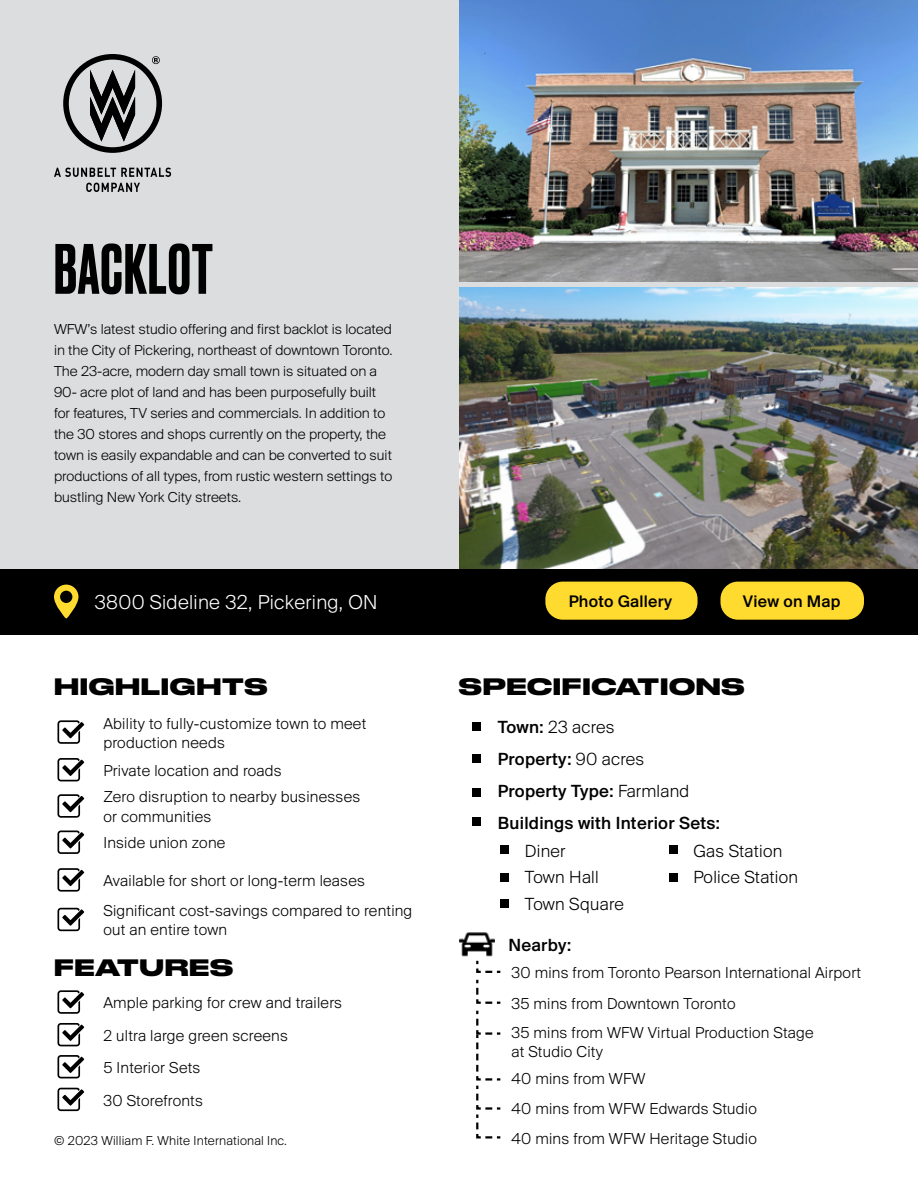
<style>
.page{position:relative;width:918px;height:1188px;background:#fff}
.page>*{position:absolute;margin:0;border:0;box-sizing:border-box;transform-origin:0 0}
.t1{font:500 66.9px "Druk";letter-spacing:.015em;color:#000}
.t2{font:700 22.35px "Druk Wide";letter-spacing:.03em;color:#000}
.t3{font:300 21px "Suisse BP Intl";letter-spacing:.015em;color:#fff}
.t4{font:500 18.3px/32.2px "Suisse BP Intl";letter-spacing:.015em;color:#000}
.t5{font:300 18.3px "Suisse BP Intl";letter-spacing:.015em;color:#000}
.t6{font:500 17.4px "Suisse BP Intl";letter-spacing:.015em;color:#000}
.t7{font:300 16.5px/19.5px "Suisse BP Intl";letter-spacing:.015em;color:#000}
.t8{font:300 15px/21px "Suisse BP Intl";color:#000}
.t9{font:300 13.5px "Suisse BP Intl";letter-spacing:.015em;color:#000}
.s1{font-weight:300}
</style>
<div class="page">
<div style="left:0;top:0;width:918px;height:620px;background:#dcddde"></div>
<img style="left:459px;top:0;width:459px;height:281px">
<div style="left:0;top:569px;width:918px;height:65px;background:#000"></div>
<svg style="left:54px;top:585px;width:24px;height:34px"></svg>
<div style="left:720px;top:582px;width:144px;height:38px;background:#ffda2f;border-radius:17px"></div>
<svg style="left:57px;top:720px;width:27px;height:24px"></svg>
<svg style="left:57px;top:990px;width:27px;height:24px"></svg>
<svg style="left:57px;top:758px;width:27px;height:23px"></svg>
<svg style="left:57px;top:1023px;width:27px;height:23px"></svg>
<svg style="left:57px;top:794px;width:27px;height:24px"></svg>
<svg style="left:57px;top:1055px;width:27px;height:23px"></svg>
<svg style="left:57px;top:1088px;width:27px;height:23px"></svg>
<svg style="left:57px;top:831px;width:27px;height:23px"></svg>
<svg style="left:57px;top:868px;width:27px;height:24px"></svg>
<svg style="left:57px;top:908px;width:27px;height:23px"></svg>
<img style="left:459px;top:932px;width:35px;height:25px">
<svg style="left:476px;top:960px;width:25px;height:179px"></svg>
<div style="left:472px;top:722px;width:9px;height:9px;background:#000"></div>
<div style="left:472px;top:754px;width:9px;height:9px;background:#000"></div>
<div style="left:472px;top:788px;width:9px;height:9px;background:#000"></div>
<div style="left:472px;top:817px;width:9px;height:9px;background:#000"></div>
<div style="left:500px;top:845px;width:9px;height:9px;background:#000"></div>
<div style="left:669px;top:845px;width:8px;height:9px;background:#000"></div>
<div style="left:500px;top:873px;width:9px;height:9px;background:#000"></div>
<div style="left:669px;top:873px;width:8px;height:9px;background:#000"></div>
<div style="left:500px;top:899px;width:9px;height:9px;background:#000"></div>
<div style="left:545px;top:582px;width:153px;height:38px;background:#ffda2f;border-radius:17px"></div>
<img style="left:459px;top:288px;width:459px;height:281px">
<svg style="left:54px;top:168px;width:117px;height:9px"></svg>
<svg style="left:86px;top:183px;width:54px;height:9px"></svg>
<svg style="left:63px;top:54px;width:99px;height:99px"></svg>
<h1 class="t1" style="left:54px;top:223px;width:160px">BACKLOT</h1>
<p class="t8" style="left:54px;top:319px;width:340px">WFW’s latest studio offering and first backlot is located in the City of Pickering, northeast of downtown Toronto.<br>The 23-acre, modern day small town is situated on a 90- acre plot of land and has been purposefully built for features, TV series and commercials. In addition to the 30 stores and shops currently on the property, the town is easily expandable and can be converted to suit productions of all types, from rustic western settings to bustling New York City streets.</p>
<p class="t3" style="left:95px;top:590px;width:284px">3800 Sideline 32, Pickering, ON</p>
<p class="t6" style="left:743px;top:591px;width:99px">View on Map</p>
<p class="t6" style="left:569px;top:591px;width:105px">Photo Gallery</p>
<h2 class="t2" style="left:54px;top:669px;width:215px">HIGHLIGHTS</h2>
<p class="t7" style="left:103px;top:713px;width:264px">Ability to fully-customize town to meet production needs</p>
<p class="t7" style="left:103px;top:760px;width:180px">Private location and roads</p>
<p class="t7" style="left:103px;top:787px;width:258px">Zero disruption to nearby businesses or communities</p>
<p class="t7" style="left:103px;top:833px;width:123px">Inside union zone</p>
<p class="t7" style="left:103px;top:865px;width:310px;line-height:29.8px">Available for short or long-term leases<br>Significant cost-savings compared to renting</p>
<p class="t7" style="left:103px;top:920px;width:125px">out an entire town</p>
<h2 class="t2" style="left:54px;top:949px;width:181px">FEATURES</h2>
<p class="t7" style="left:103px;top:993px;width:240px">Ample parking for crew and trailers</p>
<p class="t7" style="left:103px;top:1025px;width:186px">2 ultra large green screens</p>
<p class="t7" style="left:103px;top:1051px;width:101px;line-height:32.7px">5 Interior Sets<br>30 Storefronts</p>
<p class="t9" style="left:54px;top:1133px;width:234px">© 2023 William F. White International Inc.</p>
<h2 class="t2" style="left:459px;top:669px;width:287px">SPECIFICATIONS</h2>
<p class="t4" style="left:498px;top:710px;width:148px">Town: <span class="s1">23 acres<br></span>Property: <span class="s1">90 acres</span></p>
<p class="t4" style="left:498px;top:774px;width:193px">Property Type: <span class="s1">Farmland</span></p>
<p class="t4" style="left:498px;top:807px;width:224px">Buildings with Interior Sets:</p>
<p class="t5" style="left:525px;top:840px;width:42px">Diner</p>
<p class="t5" style="left:693px;top:840px;width:90px">Gas Station</p>
<p class="t5" style="left:525px;top:867px;width:75px">Town Hall</p>
<p class="t5" style="left:693px;top:867px;width:106px">Police Station</p>
<p class="t5" style="left:525px;top:893px;width:101px">Town Square</p>
<p class="t4" style="left:508px;top:929px;width:64px">Nearby:</p>
<p class="t7" style="left:511px;top:963px;width:351px">30 mins from Toronto Pearson International Airport</p>
<p class="t7" style="left:511px;top:994px;width:226px">35 mins from Downtown Toronto</p>
<p class="t7" style="left:511px;top:1023px;width:304px;line-height:18.8px">35 mins from WFW Virtual Production Stage at Studio City</p>
<p class="t7" style="left:511px;top:1069px;width:135px">40 mins from WFW</p>
<p class="t7" style="left:511px;top:1099px;width:247px">40 mins from WFW Edwards Studio</p>
<p class="t7" style="left:511px;top:1128px;width:247px">40 mins from WFW Heritage Studio</p>
</div>
